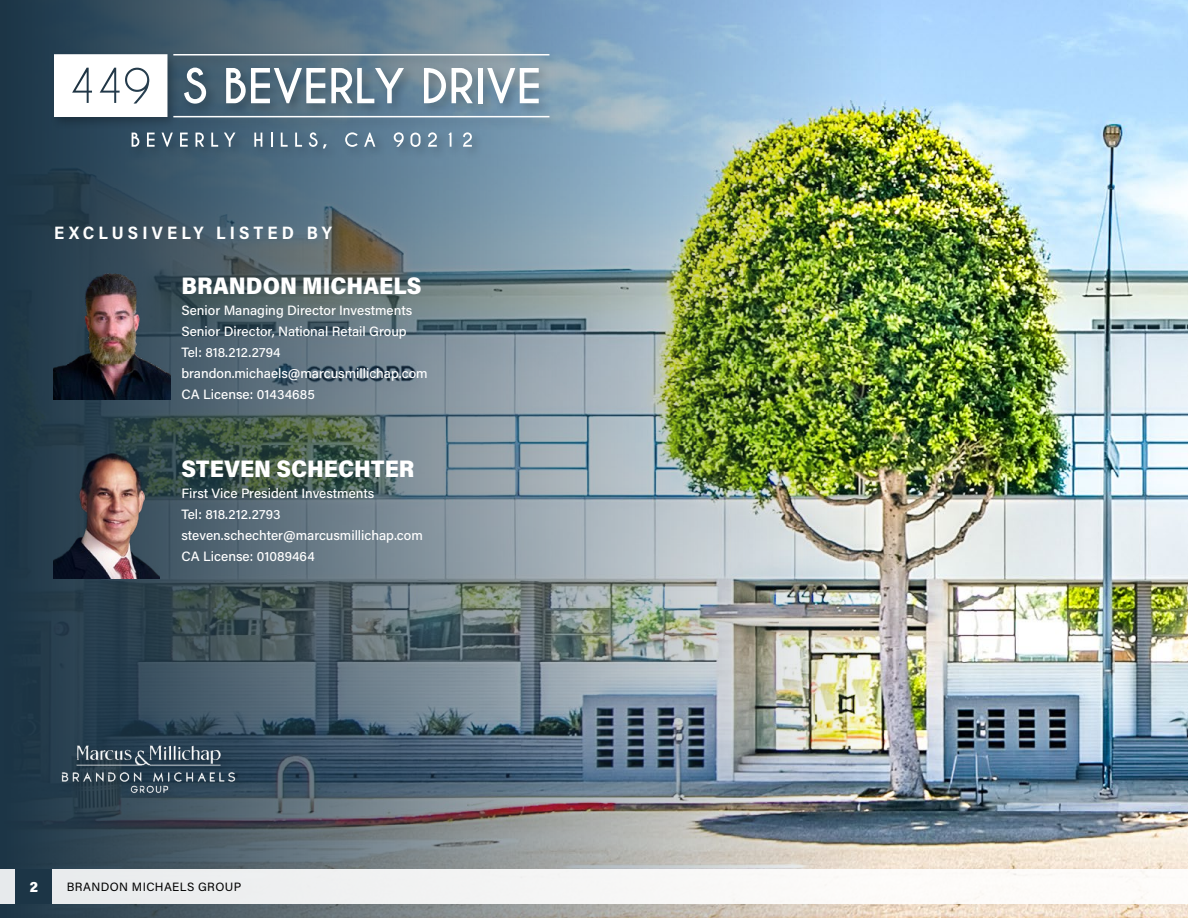
<style>
.page{position:relative;width:1188px;height:918px;background:#fff}
.page>*{position:absolute;margin:0;border:0;box-sizing:border-box;transform-origin:0 0}
.t1{font:900 24px "Acumin Pro Semi Cond";color:#fff}
.t2{font:700 18px "Acumin Pro Semi Cond";letter-spacing:.23em;color:#fff}
.t3{font:900 15px "Acumin Pro Semi Cond";color:#fff}
.t4{font:500 13.5px/21px "Acumin Pro";color:#fff}
.t5{font:12px "Acumin Pro";letter-spacing:.03em;color:#000}
</style>
<div class="page">
<img style="left:880px;top:0;width:308px;height:918px">
<img style="left:0;top:0;width:880px;height:918px">
<div style="left:58px;top:741px;width:189px;height:63px;background:#000;opacity:.25"></div>
<img style="left:54px;top:734px;width:188px;height:69px">
<img style="left:53px;top:253px;width:118px;height:147px">
<img style="left:53px;top:446px;width:106px;height:133px">
<div style="left:50px;top:50px;width:512px;height:111px;background:#000;opacity:.25"></div>
<svg style="left:54px;top:54px;width:113px;height:63px"></svg>
<svg style="left:184px;top:68px;width:22px;height:36px"></svg>
<svg style="left:226px;top:68px;width:99px;height:35px"></svg>
<svg style="left:331px;top:68px;width:73px;height:35px"></svg>
<svg style="left:424px;top:68px;width:22px;height:35px"></svg>
<svg style="left:452px;top:68px;width:21px;height:35px"></svg>
<hr style="left:478px;top:68px;width:4px;height:35px;background:#fff">
<svg style="left:487px;top:68px;width:52px;height:35px"></svg>
<hr style="left:173px;top:54px;width:376px;height:2px;background:#fff">
<hr style="left:173px;top:116px;width:376px;height:1px;background:#fff">
<svg style="left:132px;top:133px;width:7px;height:14px"></svg>
<svg style="left:147px;top:133px;width:8px;height:14px"></svg>
<svg style="left:162px;top:133px;width:11px;height:14px"></svg>
<svg style="left:180px;top:133px;width:8px;height:14px"></svg>
<svg style="left:196px;top:133px;width:8px;height:14px"></svg>
<svg style="left:211px;top:133px;width:7px;height:14px"></svg>
<svg style="left:224px;top:133px;width:11px;height:14px"></svg>
<svg style="left:254px;top:133px;width:8px;height:14px"></svg>
<svg style="left:271px;top:133px;width:1px;height:14px"></svg>
<svg style="left:281px;top:133px;width:7px;height:14px"></svg>
<svg style="left:295px;top:133px;width:7px;height:14px"></svg>
<svg style="left:309px;top:132px;width:18px;height:16px"></svg>
<svg style="left:345px;top:132px;width:13px;height:15px"></svg>
<svg style="left:364px;top:133px;width:11px;height:14px"></svg>
<svg style="left:394px;top:132px;width:10px;height:15px"></svg>
<svg style="left:410px;top:133px;width:11px;height:14px"></svg>
<svg style="left:428px;top:132px;width:9px;height:15px"></svg>
<svg style="left:448px;top:133px;width:4px;height:14px"></svg>
<svg style="left:463px;top:132px;width:9px;height:15px"></svg>
<div style="left:0;top:869px;width:1188px;height:35px;background:#f6f6f6"></div>
<div style="left:16px;top:869px;width:36px;height:35px;background:#1c3546"></div>
<h2 class="t2" style="left:54px;top:220px;width:279px">EXCLUSIVELY LISTED BY</h2>
<h1 class="t1" style="left:182px;top:268px;width:242px">BRANDON MICHAELS</h1>
<p class="t4" style="left:182px;top:299px;width:248px">Senior Managing Director Investments<br>Senior Director, National Retail Group<br>Tel: 818.212.2794 brandon.michaels@marcusmillichap.com<br>CA License: 01434685</p>
<h1 class="t1" style="left:182px;top:452px;width:234px">STEVEN SCHECHTER</h1>
<p class="t4" style="left:182px;top:482px;width:243px">First Vice President Investments<br>Tel: 818.212.2793 steven.schechter@marcusmillichap.com<br>CA License: 01089464</p>
<p class="t3" style="left:30px;top:876px;width:10px">2</p>
<p class="t5" style="left:67px;top:878px;width:176px">BRANDON MICHAELS GROUP</p>
</div>
